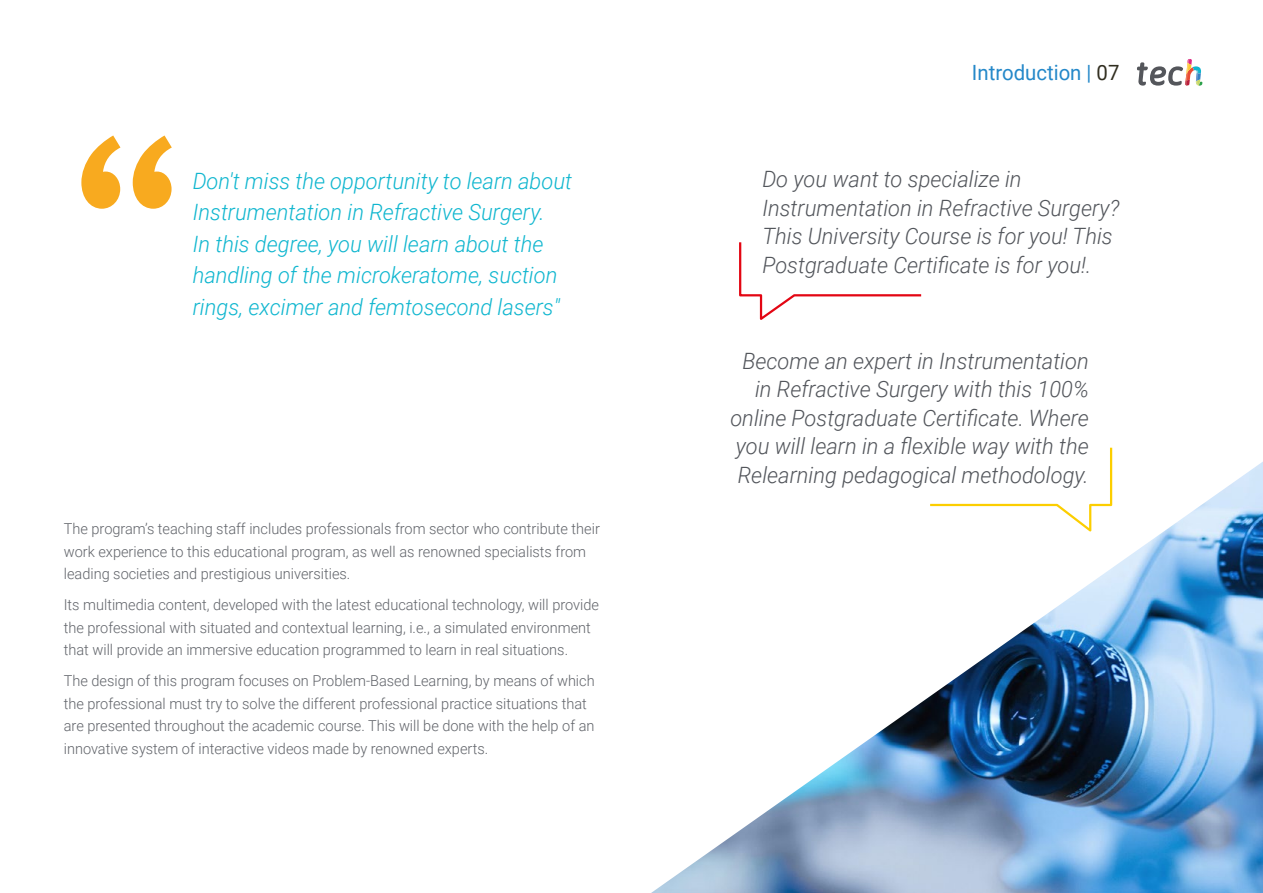
<style>
.page{position:relative;width:1263px;height:893px;background:#fff}
.page>*{position:absolute;margin:0;border:0;box-sizing:border-box;transform-origin:0 0}
.t1{font:italic 300 22.5px/28.5px "Roboto";color:#52555b;text-align:right}
.t2{font:italic 300 22.5px/31.5px "Roboto";color:#0fb6cf}
.t3{font:21px "Roboto";color:#2488c9}
.t4{font:300 15px/22.5px "Roboto";color:#61646a}
.s1{color:#312e20}
</style>
<div class="page">
<svg style="left:81px;top:135px;width:91px;height:74px"></svg>
<img style="left:651px;top:462px;width:612px;height:431px">
<svg style="left:1137px;top:59px;width:65px;height:27px"></svg>
<svg style="left:928px;top:447px;width:185px;height:88px"></svg>
<svg style="left:739px;top:242px;width:183px;height:78px"></svg>
<h1 class="t2" style="left:193px;top:164px;width:381px">Don't miss the opportunity to learn about Instrumentation in Refractive Surgery.<br>In this degree, you will learn about the handling of the microkeratome, suction rings, excimer and femtosecond lasers"</h1>
<p class="t4" style="left:64px;top:517px;width:538px">The program’s teaching staff includes professionals from sector who contribute their work experience to this educational program, as well as renowned specialists from leading societies and prestigious universities.</p>
<p class="t4" style="left:64px;top:593px;width:537px">Its multimedia content, developed with the latest educational technology, will provide the professional with situated and contextual learning, i.e., a simulated environment that will provide an immersive education programmed to learn in real situations.</p>
<p class="t4" style="left:64px;top:669px;width:532px">The design of this program focuses on Problem-Based Learning, by means of which the professional must try to solve the different professional practice situations that are presented throughout the academic course. This will be done with the help of an innovative system of interactive videos made by renowned experts.</p>
<h2 class="t3" style="left:972px;top:57px;width:149px">Introduction | <span class="s1">07</span></h2>
<h1 class="t1" style="left:762px;top:164px;width:359px;text-align:left">Do you want to specialize in Instrumentation in Refractive Surgery?<br>This University Course is for you! This Postgraduate Certificate is for you!.</h1>
<h1 class="t1" style="left:730px;top:345px;width:360px">Become an expert in Instrumentation in Refractive Surgery with this 100% online Postgraduate Certificate. Where you will learn in a flexible way with the Relearning pedagogical methodology.</h1>
</div>
